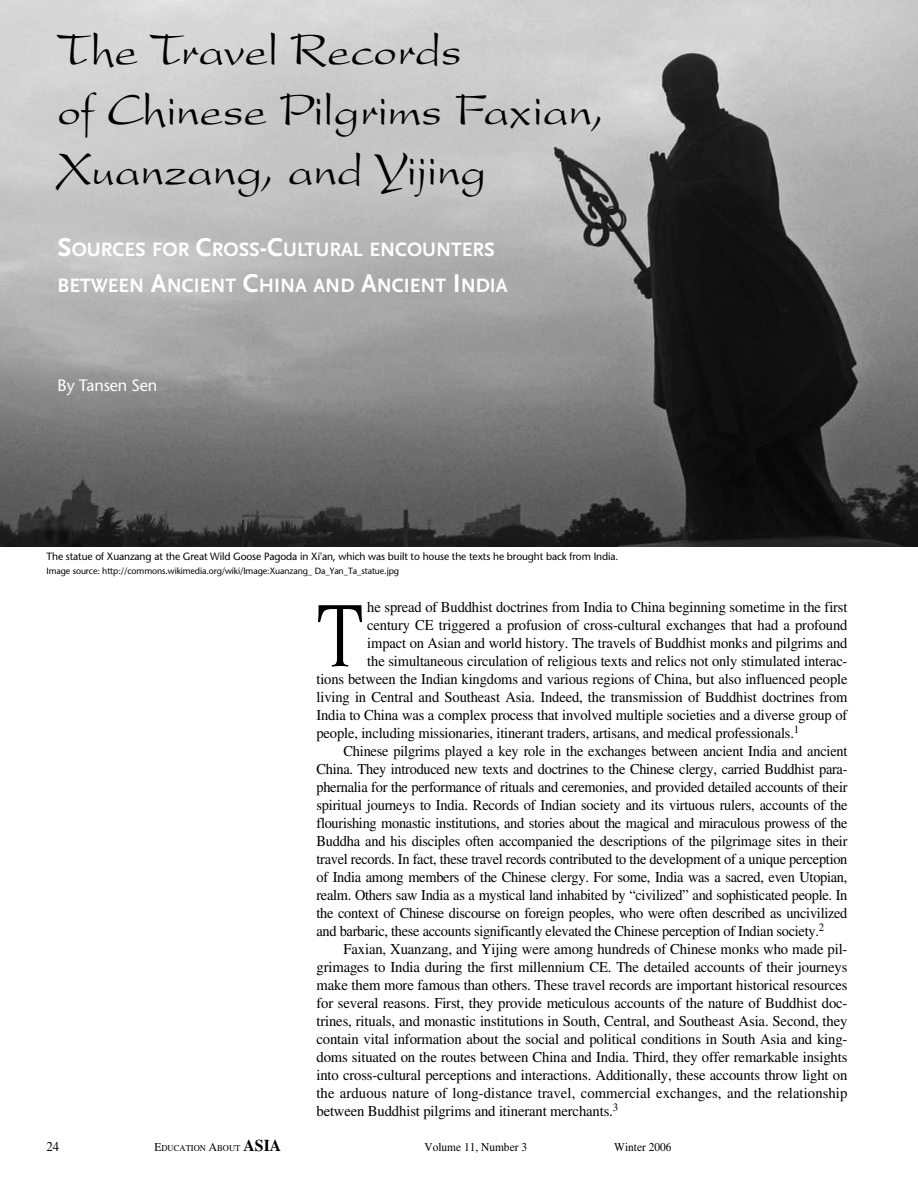
<style>
.page{position:relative;width:918px;height:1188px;background:#fff}
.page>*{position:absolute;margin:0;border:0;box-sizing:border-box;transform-origin:0 0}
.t1{font:95.85px "Novarese";color:#000}
.t2{font:48px/60px "Present";letter-spacing:-.005em;color:#000}
.t3{font:700 20.25px/36px "Scala Sans";color:#fff}
.t4{font:16.5px "Stone Sans";letter-spacing:-.01em;color:#fff}
.t5{font:15px "EAA Times";letter-spacing:-.01em;color:#000}
.t6{font:15px "EAA Times";letter-spacing:-.01em;color:#000;scale:.96 1}
.t7{font:13.5px "EAA Times";color:#000;scale:.95 1}
.t8{font:12px "EAA Times";color:#000;scale:.95 1}
.t9{font:10.5px "Stone Sans";letter-spacing:-.01em;color:#000}
.t10{font:9px "Stone Sans";letter-spacing:-.01em;color:#000}
.t11{font:9px "EAA Times";color:#000;scale:.95 1}
.s1{font-size:27px}
.s2{font-size:12px}
.s3{font-family:"EAA Times Bold TT";font-size:16.5px}
</style>
<div class="page">
<img style="left:0;top:0;width:918px;height:546px">
<h2 class="t2" style="left:58px;top:25px;width:549px">The Travel Records<br>of Chinese Pilgrims Faxian,<br>Xuanzang, and Yijing</h2>
<h3 class="t3" style="left:58px;top:233px;width:452px"><span class="s1">S</span>OURCES FOR <span class="s1">C</span>ROSS<span class="s1">-C</span>ULTURAL ENCOUNTERS<br>BETWEEN <span class="s1">A</span>NCIENT <span class="s1">C</span>HINA AND <span class="s1">A</span>NCIENT <span class="s1">I</span>NDIA</h3>
<p class="t4" style="left:58px;top:379px;width:101px">By Tansen Sen</p>
<p class="t9" style="left:46px;top:553px;width:573px">The statue of Xuanzang at the Great Wild Goose Pagoda in Xi'an, which was built to house the texts he brought back from India.</p>
<p class="t10" style="left:46px;top:567px;width:354px">Image source: http://commons.wikimedia.org/wiki/Image:Xuanzang_ Da_Yan_Ta_statue.jpg</p>
<h1 class="t1" style="left:316px;top:596px;width:49px">T</h1>
<p class="t5" style="left:367px;top:599px;width:482px">he spread of Buddhist doctrines from India to China beginning sometime in the first</p>
<p class="t5" style="left:367px;top:617px;width:482px">century CE triggered a profusion of cross-cultural exchanges that had a profound</p>
<p class="t5" style="left:367px;top:635px;width:482px">impact on Asian and world history. The travels of Buddhist monks and pilgrims and</p>
<p class="t5" style="left:367px;top:653px;width:482px">the simultaneous circulation of religious texts and relics not only stimulated interac-</p>
<p class="t5" style="left:317px;top:671px;width:533px">tions between the Indian kingdoms and various regions of China, but also influenced people</p>
<p class="t5" style="left:317px;top:689px;width:533px">living in Central and Southeast Asia. Indeed, the transmission of Buddhist doctrines from</p>
<p class="t5" style="left:317px;top:707px;width:533px">India to China was a complex process that involved multiple societies and a diverse group of</p>
<p class="t5" style="left:317px;top:725px;width:484px">people, including missionaries, itinerant traders, artisans, and medical professionals.<sup>1</sup></p>
<p class="t6" style="left:344px;top:743px;width:527px">Chinese pilgrims played a key role in the exchanges between ancient India and ancient</p>
<p class="t6" style="left:316px;top:761px;width:555px">China. They introduced new texts and doctrines to the Chinese clergy, carried Buddhist para-</p>
<p class="t6" style="left:316px;top:779px;width:555px">phernalia for the performance of rituals and ceremonies, and provided detailed accounts of their</p>
<p class="t6" style="left:317px;top:797px;width:555px">spiritual journeys to India. Records of Indian society and its virtuous rulers, accounts of the</p>
<p class="t6" style="left:316px;top:815px;width:555px">flourishing monastic institutions, and stories about the magical and miraculous prowess of the</p>
<p class="t6" style="left:316px;top:833px;width:555px">Buddha and his disciples often accompanied the descriptions of the pilgrimage sites in their</p>
<p class="t6" style="left:316px;top:851px;width:555px">travel records. In fact, these travel records contributed to the development of a unique perception</p>
<p class="t6" style="left:316px;top:869px;width:555px">of India among members of the Chinese clergy. For some, India was a sacred, even Utopian,</p>
<p class="t6" style="left:316px;top:887px;width:555px">realm. Others saw India as a mystical land inhabited by “civilized” and sophisticated people. In</p>
<p class="t6" style="left:316px;top:905px;width:555px">the context of Chinese discourse on foreign peoples, who were often described as uncivilized</p>
<p class="t6" style="left:316px;top:923px;width:530px">and barbaric, these accounts significantly elevated the Chinese perception of Indian society.<sup>2</sup></p>
<p class="t5" style="left:344px;top:941px;width:506px">Faxian, Xuanzang, and Yijing were among hundreds of Chinese monks who made pil-</p>
<p class="t5" style="left:316px;top:959px;width:533px">grimages to India during the first millennium CE. The detailed accounts of their journeys</p>
<p class="t5" style="left:316px;top:977px;width:533px">make them more famous than others. These travel records are important historical resources</p>
<p class="t5" style="left:316px;top:995px;width:533px">for several reasons. First, they provide meticulous accounts of the nature of Buddhist doc-</p>
<p class="t5" style="left:316px;top:1013px;width:532px">trines, rituals, and monastic institutions in South, Central, and Southeast Asia. Second, they</p>
<p class="t5" style="left:316px;top:1031px;width:533px">contain vital information about the social and political conditions in South Asia and king-</p>
<p class="t5" style="left:316px;top:1049px;width:533px">doms situated on the routes between China and India. Third, they offer remarkable insights</p>
<p class="t5" style="left:316px;top:1067px;width:533px">into cross-cultural perceptions and interactions. Additionally, these accounts throw light on</p>
<p class="t5" style="left:316px;top:1085px;width:532px">the arduous nature of long-distance travel, commercial exchanges, and the relationship</p>
<p class="t5" style="left:316px;top:1103px;width:303px">between Buddhist pilgrims and itinerant merchants.<sup>3</sup></p>
<p class="t7" style="left:46px;top:1139px;width:15px">24</p>
<p class="t11" style="left:154px;top:1143px;width:135px"><span class="s2">E</span>DUCATION <span class="s2">A</span>BOUT <span class="s3">ASIA</span></p>
<p class="t8" style="left:424px;top:1140px;width:109px">Volume 11, Number 3</p>
<p class="t8" style="left:614px;top:1140px;width:62px">Winter 2006</p>
</div>
